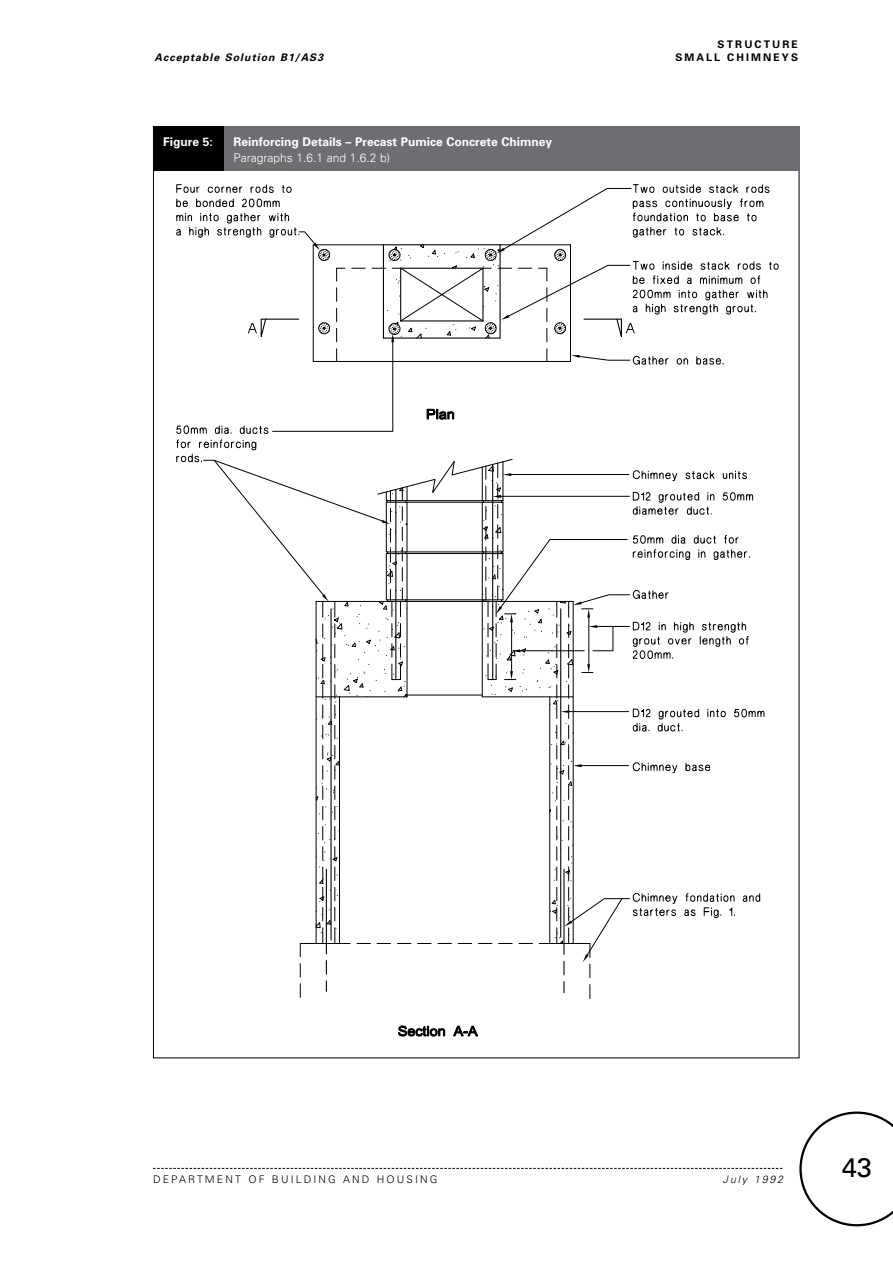
<style>
.page{position:relative;width:893px;height:1263px;background:#fff}
.page>*{position:absolute;margin:0;border:0;box-sizing:border-box;transform-origin:0 0}
.t1{font:27px "Univers";color:#000}
.t2{font:700 12px "Univers";color:#fff}
.t3{font:300 12px "Univers";color:#fff}
.t4{font:300 10.5px "Univers";letter-spacing:.2em;color:#000}
.t5{font:italic 700 10.5px "Univers";letter-spacing:.1em;color:#000}
.t6{font:700 10.5px/12.6px "Univers";letter-spacing:.2em;color:#000;text-align:right}
.t7{font:italic 300 10.5px "Univers";letter-spacing:.175em;color:#000}
</style>
<div class="page">
<svg style="left:799px;top:1111px;width:94px;height:115px"></svg>
<svg style="left:153px;top:1168px;width:629px;height:1px"></svg>
<svg style="left:398px;top:1026px;width:47px;height:10px"></svg>
<svg style="left:453px;top:1026px;width:25px;height:10px"></svg>
<hr style="left:300px;top:943px;width:39px;height:1px;background:#000">
<svg style="left:300px;top:944px;width:1px;height:13px"></svg>
<svg style="left:300px;top:964px;width:1px;height:13px"></svg>
<svg style="left:300px;top:984px;width:1px;height:13px"></svg>
<hr style="left:573px;top:601px;width:1px;height:342px;background:#000">
<svg style="left:176px;top:440px;width:577px;height:258px"></svg>
<svg style="left:316px;top:705px;width:448px;height:293px"></svg>
<svg style="left:176px;top:184px;width:603px;height:250px"></svg>
<div style="left:153px;top:127px;width:646px;height:44px;background:#6d6e71"></div>
<div style="left:153px;top:127px;width:70px;height:44px;background:#000"></div>
<p class="t5" style="left:155px;top:51px;width:170px">Acceptable Solution B1/AS3</p>
<p class="t2" style="left:163px;top:135px;width:51px">Figure 5:</p>
<p class="t2" style="left:233px;top:135px;width:320px">Reinforcing Details – Precast Pumice Concrete Chimney</p>
<p class="t3" style="left:233px;top:150px;width:158px">Paragraphs 1.6.1 and 1.6.2 b)</p>
<p class="t6" style="left:675px;top:38px;width:124px">STRUCTURE<br>SMALL CHIMNEYS</p>
<p class="t4" style="left:153px;top:1173px;width:286px">DEPARTMENT OF BUILDING AND HOUSING</p>
<p class="t7" style="left:723px;top:1173px;width:61px">July 1992</p>
<h1 class="t1" style="left:842px;top:1152px;width:32px">43</h1>
</div>
